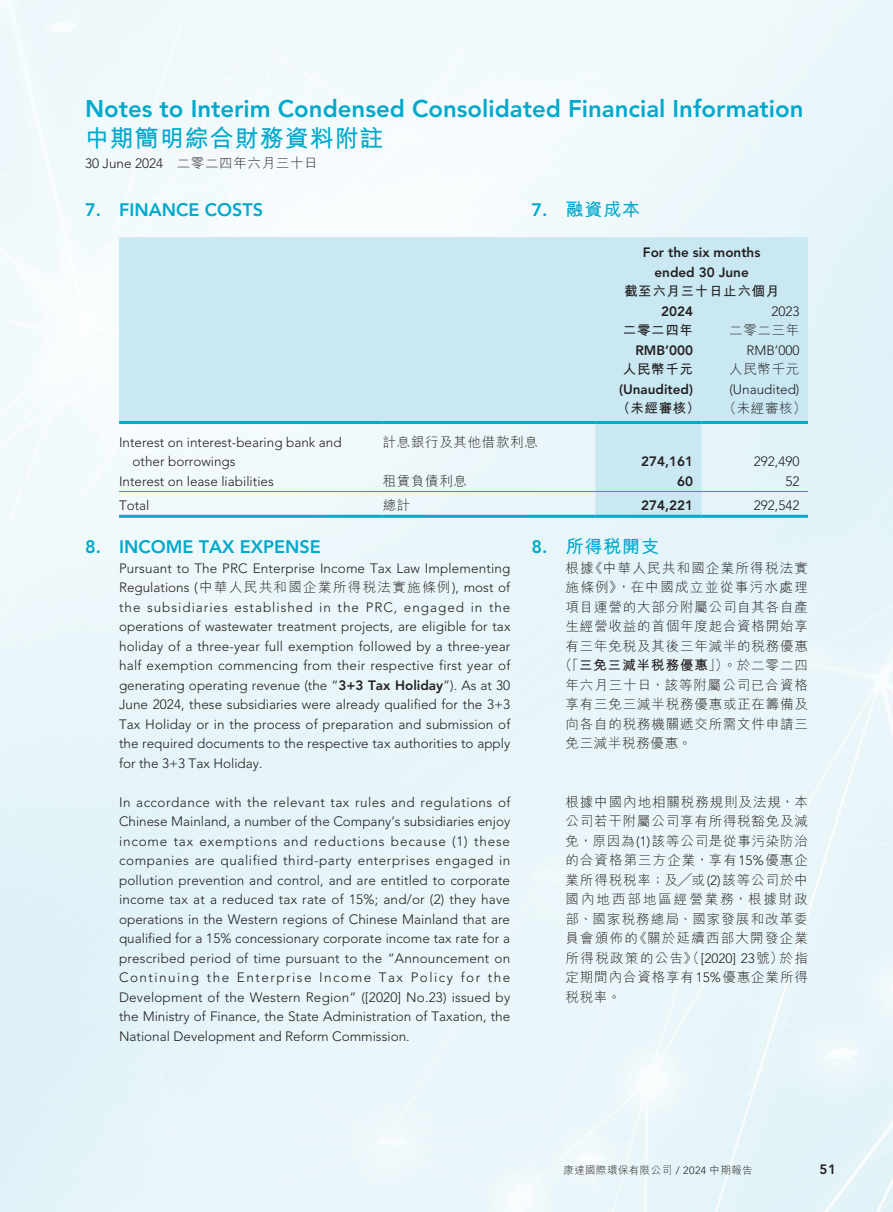
<style>
.page{position:relative;width:893px;height:1212px;background:#fff}
.page>*{position:absolute;margin:0;border:0;box-sizing:border-box;transform-origin:0 0}
.t1{font:800 24px "Avenir LT Std";color:#00a9cc}
.t2{font:700 24px "M Hei HK";letter-spacing:.04em;color:#00a9cc}
._01_H1{font:800 18px "Avenir LT Std";color:#00a9cc}
._01_H1-2{font:700 18px "M Hei HK";letter-spacing:.05em;color:#00a9cc}
._00_txt{font:300 13.5px/19.5px "Avenir LT Std";color:#231f20;text-align:justify}
._00_txt-2{font:300 13.5px/19.5px "M Hei HK";letter-spacing:.06em;color:#231f20;text-align:justify}
._50_Table_txt{font:300 13.5px/19.5px "Avenir LT Std";color:#231f20}
._50_Table_txt-2{font:800 13.5px "Avenir LT Std";color:#231f20}
._50_Table_txt-3{font:300 13.5px "M Hei HK";letter-spacing:.05em;color:#231f20}
._50_Table_txt-4{font:700 13.5px "M Hei HK";letter-spacing:.05em;color:#231f20}
._00_txt-3{font:300 13.5px "M Hei HK";letter-spacing:.09em;color:#231f20}
._00_txt-4{font:300 13.5px "M Hei HK";letter-spacing:.1em;color:#231f20}
.t3{font:300 10.5px "M Hei HK";letter-spacing:.04em;color:#231f20}
.s1{font-family:"M Hei HK"}
.s2{font-family:"Avenir LT Std";font-weight:800}
.s3{font-weight:800}
.s4{font-weight:700}
.s5{font-family:"Avenir LT Std"}
</style>
<div class="page">
<svg style="left:119px;top:237px;width:689px;height:278px;background:#d2ecf4"></svg>
<hr style="left:119px;top:421px;width:264px;height:3px;background:#00a9cc">
<hr style="left:383px;top:421px;width:212px;height:3px;background:#00a9cc">
<hr style="left:595px;top:421px;width:107px;height:3px;background:#00a9cc">
<hr style="left:702px;top:421px;width:106px;height:3px;background:#00a9cc">
<hr style="left:119px;top:491px;width:264px;height:1px;background:#00a9cc">
<hr style="left:383px;top:491px;width:212px;height:1px;background:#00a9cc">
<hr style="left:595px;top:491px;width:107px;height:1px;background:#00a9cc">
<hr style="left:702px;top:491px;width:106px;height:1px;background:#00a9cc">
<hr style="left:119px;top:515px;width:264px;height:3px;background:#00a9cc">
<hr style="left:383px;top:515px;width:212px;height:3px;background:#00a9cc">
<hr style="left:595px;top:515px;width:107px;height:3px;background:#00a9cc">
<hr style="left:702px;top:515px;width:106px;height:3px;background:#00a9cc">
<h1 class="t1" style="left:85px;top:94px;width:720px">Notes to Interim Condensed Consolidated Financial Information</h1>
<h1 class="t2" style="left:85px;top:120px;width:300px">中期簡明綜合財務資料附註</h1>
<p class="_00_txt" style="left:85px;top:154px;width:234px">30 June 2024 <span class="s1">二零二四年六月三十日</span></p>
<p class="_01_H1" style="left:85px;top:199px;width:179px">7. FINANCE COSTS</p>
<p class="_50_Table_txt-2" style="left:643px;top:244px;width:119px">For the six months</p>
<p class="_50_Table_txt-2" style="left:654px;top:264px;width:96px">ended 30 June</p>
<p class="_50_Table_txt-4" style="left:624px;top:281px;width:157px">截至六月三十日止六個月</p>
<p class="_50_Table_txt-2" style="left:661px;top:303px;width:33px">2024</p>
<p class="_50_Table_txt" style="left:771px;top:301px;width:30px">2023</p>
<p class="_50_Table_txt-4" style="left:623px;top:320px;width:72px">二零二四年</p>
<p class="_50_Table_txt-3" style="left:729px;top:323px;width:72px">二零二三年</p>
<p class="_50_Table_txt-2" style="left:635px;top:342px;width:59px">RMB’000</p>
<p class="_50_Table_txt" style="left:746px;top:340px;width:55px">RMB’000</p>
<p class="_50_Table_txt-4" style="left:623px;top:359px;width:72px">人民幣千元</p>
<p class="_50_Table_txt-3" style="left:729px;top:362px;width:72px">人民幣千元</p>
<p class="_50_Table_txt-2" style="left:619px;top:381px;width:76px">(Unaudited)</p>
<p class="_50_Table_txt" style="left:729px;top:379px;width:72px">(Unaudited)</p>
<p class="_50_Table_txt-4" style="left:617px;top:398px;width:85px">（未經審核）</p>
<p class="_50_Table_txt-3" style="left:723px;top:401px;width:85px">（未經審核）</p>
<p class="_50_Table_txt" style="left:133px;top:432px;width:211px;text-indent:-14px">Interest on interest-bearing bank and other borrowings</p>
<p class="_50_Table_txt-3" style="left:383px;top:435px;width:157px">計息銀行及其他借款利息</p>
<p class="_01_H1-2" style="left:531px;top:196px;width:110px"><span class="s2">7.</span> 融資成本</p>
<p class="_50_Table_txt-2" style="left:641px;top:453px;width:53px">274,161</p>
<p class="_50_Table_txt" style="left:754px;top:452px;width:47px">292,490</p>
<p class="_50_Table_txt" style="left:119px;top:471px;width:156px">Interest on lease liabilities</p>
<p class="_50_Table_txt-3" style="left:383px;top:474px;width:86px">租賃負債利息</p>
<p class="_50_Table_txt-2" style="left:677px;top:473px;width:17px">60</p>
<p class="_50_Table_txt" style="left:785px;top:471px;width:16px">52</p>
<p class="_50_Table_txt" style="left:119px;top:495px;width:32px">Total</p>
<p class="_50_Table_txt-3" style="left:383px;top:498px;width:29px">總計</p>
<p class="_50_Table_txt-2" style="left:641px;top:497px;width:53px">274,221</p>
<p class="_50_Table_txt" style="left:754px;top:495px;width:47px">292,542</p>
<p class="_01_H1" style="left:85px;top:536px;width:237px">8. INCOME TAX EXPENSE</p>
<p class="_00_txt" style="left:119px;top:558px;width:393px">Pursuant to The PRC Enterprise Income Tax Law Implementing Regulations (<span class="s1">中華人民共和國企業所得稅法實施條例</span>), most of the subsidiaries established in the PRC, engaged in the operations of wastewater treatment projects, are eligible for tax holiday of a three-year full exemption followed by a three-year half exemption commencing from their respective first year of generating operating revenue (the “<span class="s3">3+3 Tax Holiday</span>”). As at 30<br>June 2024, these subsidiaries were already qualified for the 3+3<br>Tax Holiday or in the process of preparation and submission of the required documents to the respective tax authorities to apply for the 3+3 Tax Holiday.</p>
<p class="_00_txt" style="left:119px;top:792px;width:393px">In accordance with the relevant tax rules and regulations of Chinese Mainland, a number of the Company’s subsidiaries enjoy income tax exemptions and reductions because (1) these companies are qualified third-party enterprises engaged in pollution prevention and control, and are entitled to corporate income tax at a reduced tax rate of 15%; and/or (2) they have operations in the Western regions of Chinese Mainland that are qualified for a 15% concessionary corporate income tax rate for a prescribed period of time pursuant to the “Announcement on Continuing the Enterprise Income Tax Policy for the Development of the Western Region” ([2020] No.23) issued by the Ministry of Finance, the State Administration of Taxation, the National Development and Reform Commission.</p>
<p class="_01_H1-2" style="left:531px;top:534px;width:129px"><span class="s2">8.</span> 所得稅開支</p>
<p class="_00_txt-3" style="left:565px;top:561px;width:244px">根據《中華人民共和國企業所得稅法實</p>
<p class="_00_txt-4" style="left:565px;top:580px;width:244px">施條例》，在中國成立並從事污水處理</p>
<p class="_00_txt-2" style="left:565px;top:597px;width:244px">項目運營的大部分附屬公司自其各自產</p>
<p class="_00_txt-2" style="left:565px;top:616px;width:244px">生經營收益的首個年度起合資格開始享</p>
<p class="_00_txt-2" style="left:565px;top:636px;width:244px">有三年免稅及其後三年減半的稅務優惠</p>
<p class="_00_txt-2" style="left:559px;top:655px;width:251px">（「<span class="s4">三免三減半稅務優惠</span>」）。於二零二四</p>
<p class="_00_txt-2" style="left:565px;top:675px;width:244px">年六月三十日，該等附屬公司已合資格</p>
<p class="_00_txt-2" style="left:565px;top:694px;width:244px">享有三免三減半稅務優惠或正在籌備及</p>
<p class="_00_txt-2" style="left:565px;top:714px;width:244px">向各自的稅務機關遞交所需文件申請三</p>
<p class="_00_txt-2" style="left:565px;top:733px;width:128px">免三減半稅務優惠。</p>
<p class="_00_txt-2" style="left:565px;top:792px;width:244px">根據中國內地相關稅務規則及法規，本公司若干附屬公司享有所得稅豁免及減免，原因為<span class="s5">(1)</span>該等公司是從事污染防治的合資格第三方企業，享有<span class="s5">15%</span>優惠企業所得稅稅率；及╱或<span class="s5">(2)</span>該等公司於中國內地西部地區經營業務，根據財政部、國家稅務總局、國家發展和改革委員會頒佈的《關於延續西部大開發企業所得稅政策的公告》（<span class="s5">[2020] 23</span>號）於指定期間內合資格享有<span class="s5">15%</span>優惠企業所得稅稅率。</p>
<p class="t3" style="left:563px;top:1164px;width:191px">康達國際環保有限公司 <span class="s5">/ 2024</span> 中期報告</p>
<p class="_50_Table_txt-2" style="left:820px;top:1161px;width:18px">51</p>
</div>
